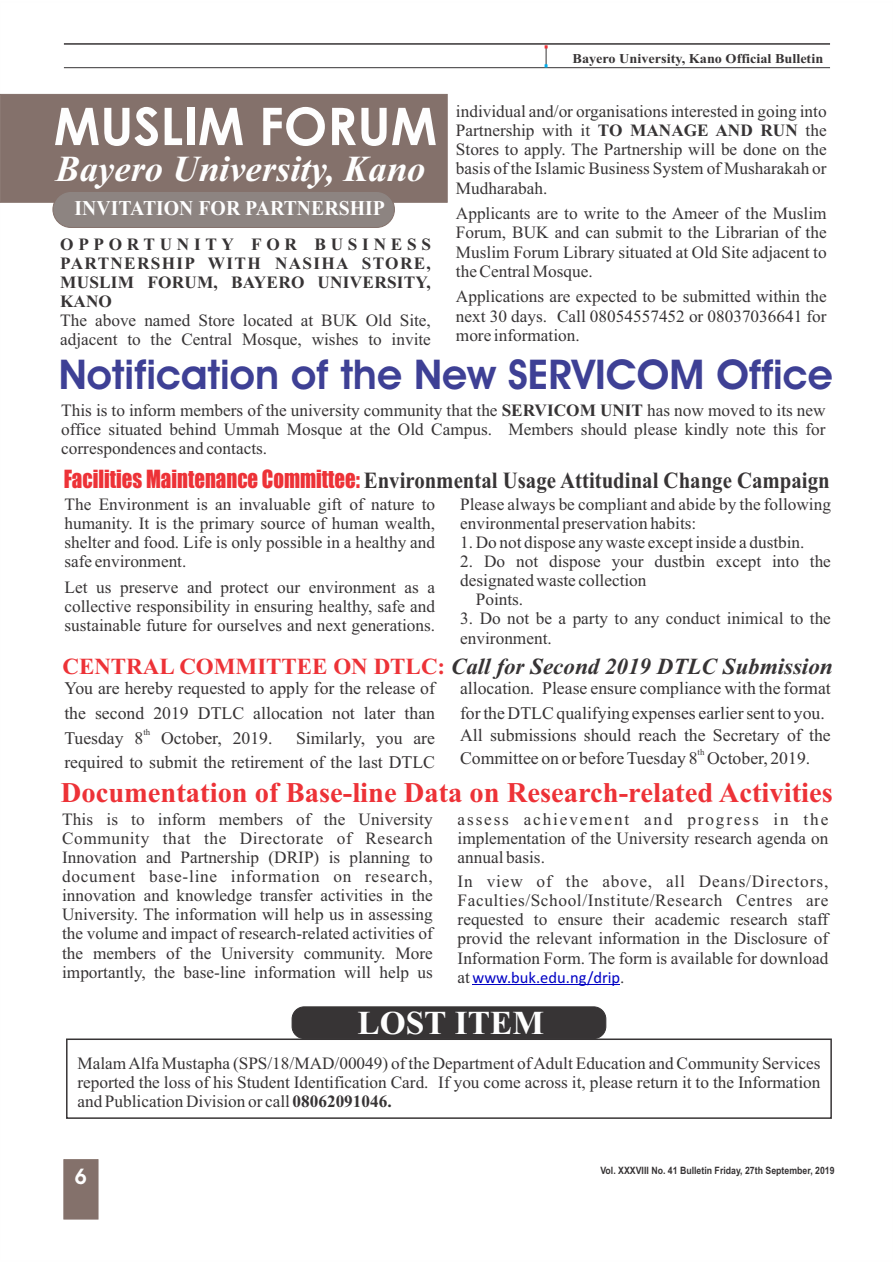
<style>
.page{position:relative;width:893px;height:1263px;background:#fff}
.page>*{position:absolute;margin:0;border:0;box-sizing:border-box;transform-origin:0 0}
.t1{font:700 51.9px "Century Gothic";color:#fefefe}
.t2{font:600 41.25px "Avant Garde IT Cby BT";color:#3e4095}
.t3{font:italic 700 36.6px "Times New Roman";color:#fefefe}
.t4{font:700 33.45px "Times New Roman";color:#fefefe}
.t5{font:700 28.5px "Times New Roman";color:#ed3237}
.t6{font:700 23.1px "Times New Roman";color:#373435;scale:.9 1}
.t7{font:italic 700 22.95px "Times New Roman";color:#373435}
.t8{font:600 21.6px "Avant Garde IT Cby BT";color:#fefefe}
.t9{font:700 21px "Times New Roman";color:#fefefe;scale:.94 1}
.t10{font:17.7px/24.8px "Times New Roman";color:#373435}
.t11{font:17.25px/19px "Times New Roman";color:#373435;text-align:justify}
.t12{font:700 17.25px/19px "Times New Roman";letter-spacing:.015em;color:#373435;text-align:justify}
.t13{font:16.5px "Calibri";color:#0000c4}
.t14{font:700 13.5px "Times New Roman";color:#373435;scale:1.05 1}
.t15{font:700 10.05px "Arial";color:#373435;scale:.86 1}
.t16{font:8.85px "Times New Roman";color:#373435}
.s1{font-weight:700}
.s2{font-family:"Impact";font-weight:400;color:#ed3237}
.s3{font-style:normal;color:#ed3237}
.s4{font-family:"Times New Roman";font-size:17.25px;color:#373435}
</style>
<div class="page">
<div style="left:64px;top:1159px;width:34px;height:60px;background:#84716b"></div>
<div style="left:0;top:94px;width:448px;height:109px;background:#84716b"></div>
<div style="left:53px;top:191px;width:342px;height:37px;background:#8d8481;border:1px solid #84716b;border-radius:18px"></div>
<hr style="left:64px;top:67px;width:766px;height:1px;background:#373435">
<hr style="left:64px;top:43px;width:766px;height:2px;background:#373435">
<svg style="left:545px;top:46px;width:2px;height:21px"></svg>
<div style="left:66px;top:1038px;width:766px;height:81px;border:2px solid #373435"></div>
<div style="left:292px;top:1007px;width:314px;height:32px;background:#373435;border:1px solid #373435;border-radius:12px"></div>
<hr style="left:473px;top:984px;width:147px;height:1px;background:#0000c4">
<h1 class="t1" style="left:54px;top:106px;width:385px">MUSLIM FORUM</h1>
<h3 class="t3" style="left:55px;top:157px;width:371px">Bayero University, Kano</h3>
<p class="t9" style="left:74px;top:201px;width:332px">INVITATION FOR PARTNERSHIP</p>
<p class="t12" style="left:60px;top:236px;width:372px">OPPORTUNITY FOR BUSINESS PARTNERSHIP WITH NASIHA STORE, MUSLIM FORUM, BAYERO UNIVERSITY, KANO</p>
<p class="t11" style="left:60px;top:312px;width:372px">The above named Store located at BUK Old Site, adjacent to the Central Mosque, wishes to invite</p>
<p class="t14" style="left:572px;top:54px;width:240px">Bayero University, Kano Official Bulletin</p>
<p class="t11" style="left:456px;top:104px;width:372px">individual and/or organisations interested in going into Partnership with it <span class="s1">TO MANAGE AND RUN</span> the Stores to apply. The Partnership will be done on the basis of the Islamic Business System of Musharakah or Mudharabah.</p>
<p class="t11" style="left:456px;top:206px;width:372px">Applicants are to write to the Ameer of the Muslim Forum, BUK and can submit to the Librarian of the Muslim Forum Library situated at Old Site adjacent to the Central Mosque.</p>
<p class="t11" style="left:456px;top:289px;width:372px">Applications are expected to be submitted within the next 30 days. Call 08054557452 or 08037036641 for more information.</p>
<h2 class="t2" style="left:59px;top:357px;width:775px">Notification of the New SERVICOM Office</h2>
<p class="t11" style="left:61px;top:403px;width:766px">This is to inform members of the university community that the <span class="s1">SERVICOM UNIT</span> has now moved to its new office situated behind Ummah Mosque at the Old Campus. Members should please kindly note this for correspondences and contacts.</p>
<h3 class="t6" style="left:64px;top:472px;width:853px"><span class="s2">Facilities Maintenance Committee:</span> Environmental Usage Attitudinal Change Campaign</h3>
<p class="t11" style="left:460px;top:496px;width:372px">Please always be compliant and abide by the following environmental preservation habits:</p>
<p class="t11" style="left:460px;top:534px;width:346px">1. Do not dispose any waste except inside a dustbin.</p>
<p class="t11" style="left:460px;top:553px;width:372px">2. Do not dispose your dustbin except into the</p>
<p class="t11" style="left:460px;top:573px;width:188px">designated waste collection</p>
<p class="t11" style="left:476px;top:592px;width:49px">Points.</p>
<p class="t11" style="left:460px;top:611px;width:372px">3. Do not be a party to any conduct inimical to the environment.</p>
<p class="t11" style="left:65px;top:496px;width:372px">The Environment is an invaluable gift of nature to humanity. It is the primary source of human wealth, shelter and food. Life is only possible in a healthy and safe environment.</p>
<p class="t11" style="left:65px;top:579px;width:372px">Let us preserve and protect our environment as a collective responsibility in ensuring healthy, safe and sustainable future for ourselves and next generations.</p>
<h3 class="t7" style="left:62px;top:659px;width:772px"><span class="s3">CENTRAL COMMITTEE ON DTLC:</span> Call for Second 2019 DTLC Submission</h3>
<p class="t10" style="left:64px;top:677px;width:372px">You are hereby requested to apply for the release of the second 2019 DTLC allocation not later than</p>
<p class="t16" style="left:143px;top:729px;width:8px">th</p>
<p class="t10" style="left:64px;top:727px;width:210px">Tuesday 8 October, 2019.</p>
<p class="t10" style="left:460px;top:677px;width:372px">allocation. Please ensure compliance with the format for the DTLC qualifying expenses earlier sent to you.</p>
<p class="t10" style="left:460px;top:725px;width:372px">All submissions should reach the Secretary of the</p>
<p class="t16" style="left:697px;top:749px;width:8px">th</p>
<p class="t10" style="left:460px;top:747px;width:352px">Committee on or before Tuesday 8 October, 2019.</p>
<p class="t10" style="left:64px;top:727px;width:372px;text-align:right">Similarly, you are<br>required to submit the retirement of the last DTLC</p>
<h3 class="t5" style="left:61px;top:783px;width:774px">Documentation of Base-line Data on Research-related Activities</h3>
<p class="t11" style="left:62px;top:811px;width:372px">This is to inform members of the University Community that the Directorate of Research Innovation and Partnership (DRIP) is planning to document base-line information on research, innovation and knowledge transfer activities in the University. The information will help us in assessing the volume and impact of research-related activities of the members of the University community. More importantly, the base-line information will help us</p>
<p class="t11" style="left:458px;top:811px;width:372px">assess achievement and progress in the implementation of the University research agenda on annual basis.</p>
<p class="t11" style="left:458px;top:873px;width:372px">In view of the above, all Deans/Directors, Faculties/School/Institute/Research Centres are requested to ensure their academic research staff provid the relevant information in the Disclosure of Information Form. The form is available for download</p>
<p class="t13" style="left:458px;top:970px;width:168px"><span class="s4">at</span> www.buk.edu.ng/drip<span class="s4">.</span></p>
<h3 class="t4" style="left:357px;top:1011px;width:188px">LOST ITEM</h3>
<p class="t11" style="left:77px;top:1055px;width:744px">Malam Alfa Mustapha (SPS/18/MAD/00049) of the Department of Adult Education and Community Services reported the loss of his Student Identification Card. If you come across it, please return it to the Information and Publication Division or call <span class="s1">08062091046.</span></p>
<p class="t8" style="left:75px;top:1167px;width:14px">6</p>
<p class="t15" style="left:600px;top:1166px;width:274px">Vol. XXXVIII No. 41 Bulletin Friday, 27th September, 2019</p>
</div>
